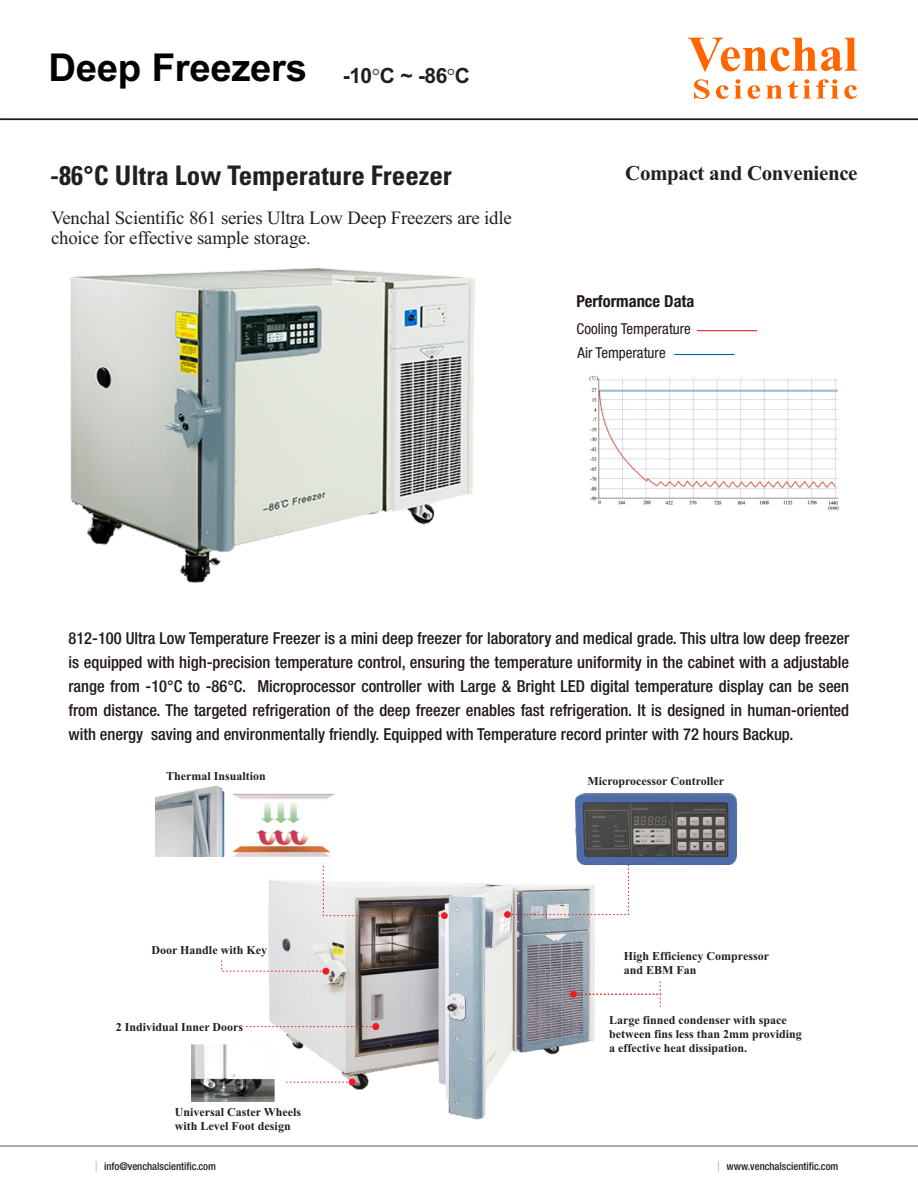
<style>
.page{position:relative;width:918px;height:1188px;background:#fff}
.page>*{position:absolute;margin:0;border:0;box-sizing:border-box;transform-origin:0 0}
.t1{font:700 38.4px "Arial";letter-spacing:-.01em;color:#020304}
.t2{font:700 condensed 27px "Univers";color:#231f20}
.t3{font:700 21px "Times New Roman";letter-spacing:-.02em;color:#231f20}
.t4{font:18.75px/19.8px "Times New Roman";letter-spacing:-.01em;color:#231f20}
.t5{font:500 condensed 16.5px/24px "Helvetica Neue LT Std";color:#221815;text-align:justify}
.t6{font:700 condensed 16.5px "Helvetica Neue LT Std";color:#221815}
.t7{font:condensed 15px/23.9px "Helvetica Neue LT Std";color:#221815}
.t8{font:700 12px/14px "Times New Roman";color:#231f20}
.t9{font:500 condensed 10.65px "Helvetica Neue LT Std";color:#201f20}
.s1{font-size:21px;color:#231f20}
.s2{font-family:"Univers";font-weight:300;color:#939598}
</style>
<div class="page">
<img style="left:589px;top:376px;width:250px;height:135px">
<hr style="left:697px;top:330px;width:60px;height:1px;background:#db2726">
<hr style="left:674px;top:354px;width:61px;height:1px;background:#0065ac">
<img style="left:71px;top:269px;width:404px;height:313px">
<img style="left:166px;top:289px;width:156px;height:262px">
<hr style="left:0;top:118px;width:918px;height:2px;background:#231f20">
<svg style="left:694px;top:79px;width:16px;height:20px"></svg>
<svg style="left:716px;top:79px;width:26px;height:20px"></svg>
<svg style="left:748px;top:85px;width:12px;height:14px"></svg>
<svg style="left:766px;top:85px;width:16px;height:14px"></svg>
<svg style="left:788px;top:79px;width:69px;height:20px"></svg>
<svg style="left:688px;top:38px;width:169px;height:34px"></svg>
<hr style="left:0;top:1145px;width:918px;height:1px;background:#a7a9ac">
<img style="left:255px;top:866px;width:348px;height:254px">
<div style="left:373px;top:1023px;width:6px;height:7px;background:#ed1c24;border:1px solid #ed1c24;border-radius:50%"></div>
<svg style="left:246px;top:1026px;width:125px;height:1px"></svg>
<svg style="left:284px;top:1079px;width:71px;height:6px"></svg>
<svg style="left:221px;top:958px;width:108px;height:16px"></svg>
<svg style="left:504px;top:912px;width:7px;height:6px"></svg>
<svg style="left:511px;top:865px;width:118px;height:50px"></svg>
<svg style="left:323px;top:863px;width:124px;height:56px"></svg>
<img style="left:576px;top:793px;width:160px;height:72px">
<img style="left:155px;top:786px;width:179px;height:70px">
<svg style="left:570px;top:979px;width:91px;height:31px"></svg>
<img style="left:191px;top:1044px;width:83px;height:57px">
<h1 class="t1" style="left:48px;top:53px;width:423px">Deep Freezers <span class="s1">-10 C ~ -86 C</span></h1>
<h2 class="t2" style="left:50px;top:166px;width:403px">-86°C Ultra Low Temperature Freezer</h2>
<p class="t4" style="left:51px;top:210px;width:462px">Venchal Scientific 861 series Ultra Low Deep Freezers are idle choice for effective sample storage.</p>
<p class="t3" style="left:625px;top:165px;width:234px">Compact and Convenience</p>
<p class="t6" style="left:577px;top:295px;width:119px">Performance Data</p>
<p class="t7" style="left:577px;top:319px;width:116px">Cooling Temperature<br>Air Temperature</p>
<p class="t5" style="left:68px;top:628px;width:782px">812-100 Ultra Low Temperature Freezer is a mini deep freezer for laboratory and medical grade. This ultra low deep freezer is equipped with high-precision temperature control, ensuring the temperature uniformity in the cabinet with a adjustable range from -10°C to -86°C. Microprocessor controller with Large &amp; Bright LED digital temperature display can be seen from distance. The targeted refrigeration of the deep freezer enables fast refrigeration. It is designed in human-oriented with energy saving and environmentally friendly. Equipped with Temperature record printer with 72 hours Backup.</p>
<p class="t8" style="left:166px;top:770px;width:101px">Thermal Insualtion</p>
<p class="t8" style="left:152px;top:944px;width:117px">Door Handle with Key</p>
<p class="t8" style="left:116px;top:1021px;width:129px">2 Individual Inner Doors</p>
<p class="t8" style="left:175px;top:1107px;width:128px;line-height:13.5px">Universal Caster Wheels with Level Foot design</p>
<p class="t8" style="left:587px;top:775px;width:138px">Microprocessor Controller</p>
<p class="t8" style="left:624px;top:950px;width:147px">High Efficiency Compressor and EBM Fan</p>
<p class="t8" style="left:609px;top:1014px;width:194px">Large finned condenser with space between fins less than 2mm providing a effective heat dissipation.</p>
<p class="t9" style="left:95px;top:1163px;width:122px"><span class="s2">|</span> info@venchalscientific.com</p>
<p class="t9" style="left:718px;top:1163px;width:122px"><span class="s2">|</span> www.venchalscientific.com</p>
</div>
